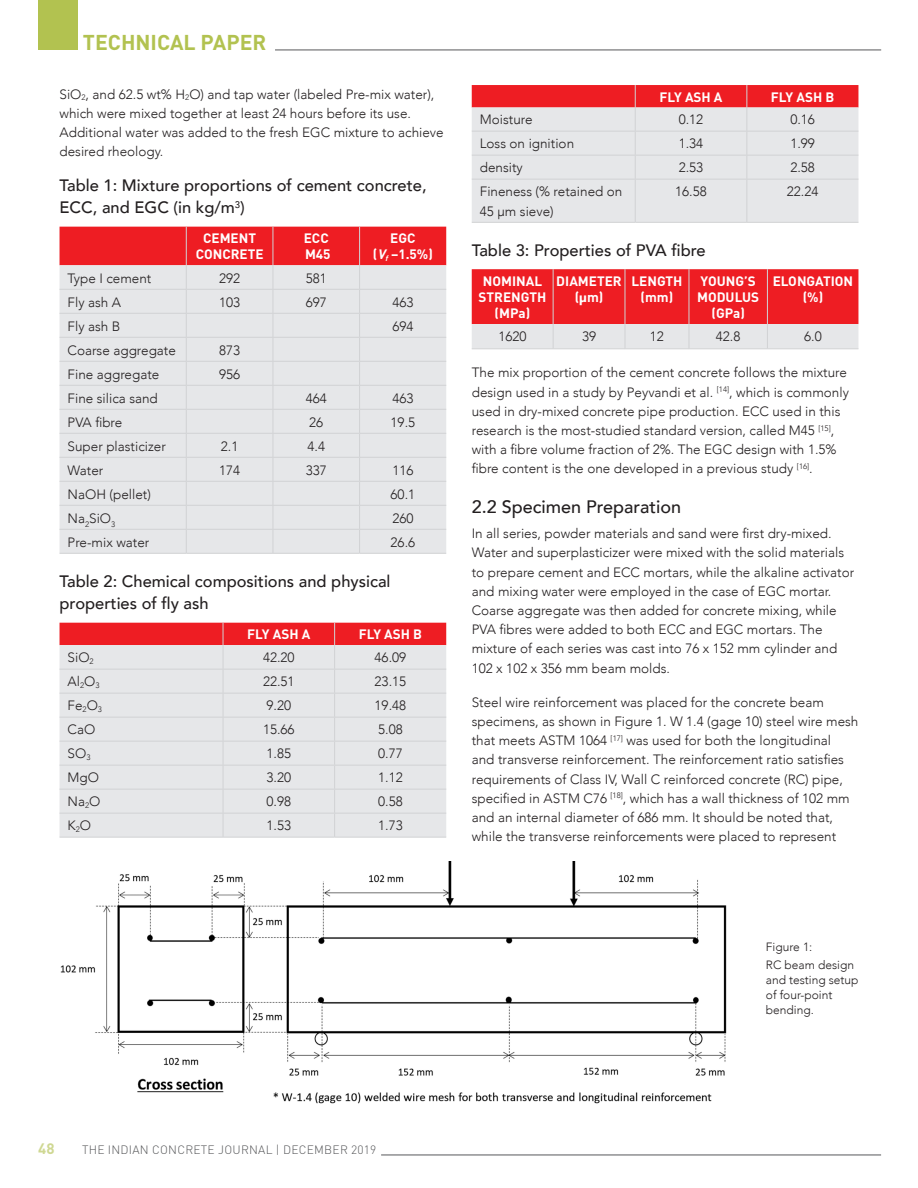
<style>
.page{position:relative;width:918px;height:1188px;background:#fff}
.page>*{position:absolute;margin:0;border:0;box-sizing:border-box;transform-origin:0 0}
.t1{font:700 21.15px "DIN";color:#b2c250}
.Heading{font:500 18px "Avenir";color:#231f20}
.Table_heading{font:500 16.5px/22.5px "Avenir";color:#231f20}
.t2{font:700 15px "DIN";color:#cfd893}
.t3{font:300 13.5px/19.2px "Avenir";color:#231f20}
.Table_Box_headig{font:700 13.5px/16.2px "DIN";color:#fff;text-align:center}
.Figure_text{font:300 12px/15px "Avenir";color:#231f20}
.t4{font:300 12px "DIN Pro";letter-spacing:.02em;color:#57585a}
.s1{font-style:italic}
.s2{font-family:"Avenir";font-weight:900}
</style>
<div class="page">
<div style="left:38px;top:0;width:39px;height:50px;background:#b2c250"></div>
<hr style="left:275px;top:50px;width:606px;height:1px;background:#57585a">
<hr style="left:381px;top:1155px;width:500px;height:1px;background:#57585a">
<hr style="left:60px;top:553px;width:126px;height:1px;background:#d1d2d4">
<hr style="left:186px;top:553px;width:87px;height:1px;background:#d1d2d4">
<hr style="left:273px;top:553px;width:87px;height:1px;background:#d1d2d4">
<hr style="left:360px;top:553px;width:86px;height:1px;background:#d1d2d4">
<svg style="left:60px;top:227px;width:386px;height:326px;background:#e6ced1"></svg>
<hr style="left:60px;top:837px;width:163px;height:1px;background:#d1d2d4">
<hr style="left:223px;top:837px;width:112px;height:1px;background:#d1d2d4">
<hr style="left:335px;top:837px;width:111px;height:1px;background:#d1d2d4">
<svg style="left:60px;top:623px;width:386px;height:214px;background:#e5d1d3"></svg>
<div style="left:472px;top:180px;width:386px;height:42px;background:#e6e7e9"></div>
<hr style="left:472px;top:179px;width:163px;height:1px;background:#d1d2d4">
<hr style="left:635px;top:179px;width:112px;height:1px;background:#d1d2d4">
<hr style="left:747px;top:179px;width:111px;height:1px;background:#d1d2d4">
<hr style="left:472px;top:222px;width:163px;height:1px;background:#d1d2d4">
<hr style="left:635px;top:222px;width:112px;height:1px;background:#d1d2d4">
<hr style="left:747px;top:222px;width:111px;height:1px;background:#d1d2d4">
<svg style="left:472px;top:85px;width:386px;height:94px;background:#e7b6b9"></svg>
<hr style="left:635px;top:180px;width:1px;height:42px;background:#d1d2d4">
<hr style="left:746px;top:180px;width:1px;height:42px;background:#d1d2d4">
<svg style="left:472px;top:269px;width:386px;height:80px;background:#eb5d62"></svg>
<img style="left:60px;top:861px;width:667px;height:243px">
<h1 class="t1" style="left:83px;top:28px;width:185px">TECHNICAL PAPER</h1>
<p class="t3" style="left:60px;top:84px;width:386px">SiO<sub>2</sub>, and 62.5 wt% H<sub>2</sub>O) and tap water (labeled Pre-mix water), which were mixed together at least 24 hours before its use.<br>Additional water was added to the fresh EGC mixture to achieve desired rheology.</p>
<p class="Table_heading" style="left:60px;top:173px;width:369px">Table 1: Mixture proportions of cement concrete,<br>ECC, and EGC (in kg/m<sup>3</sup>)</p>
<p class="Table_Box_headig" style="left:196px;top:230px;width:69px">CEMENT<br>CONCRETE</p>
<p class="Table_Box_headig" style="left:304px;top:230px;width:26px">ECC</p>
<p class="Table_Box_headig" style="left:390px;top:230px;width:27px">EGC</p>
<p class="Table_Box_headig" style="left:373px;top:246px;width:62px">(<span class="s1">V</span><sub>f</sub> –1.5%)</p>
<p class="Table_Box_headig" style="left:305px;top:246px;width:27px">M45</p>
<p class="t3" style="left:68px;top:268px;width:85px">Type I cement</p>
<p class="t3" style="left:219px;top:268px;width:23px">292</p>
<p class="t3" style="left:306px;top:268px;width:23px">581</p>
<p class="t3" style="left:68px;top:292px;width:55px">Fly ash A</p>
<p class="t3" style="left:219px;top:292px;width:23px">103</p>
<p class="t3" style="left:306px;top:292px;width:23px">697</p>
<p class="t3" style="left:392px;top:292px;width:23px">463</p>
<p class="t3" style="left:68px;top:316px;width:54px">Fly ash B</p>
<p class="t3" style="left:392px;top:316px;width:23px">694</p>
<p class="t3" style="left:68px;top:340px;width:110px">Coarse aggregate</p>
<p class="t3" style="left:219px;top:340px;width:23px">873</p>
<p class="t3" style="left:68px;top:364px;width:93px">Fine aggregate</p>
<p class="t3" style="left:219px;top:364px;width:23px">956</p>
<p class="t3" style="left:68px;top:388px;width:92px">Fine silica sand</p>
<p class="t3" style="left:306px;top:388px;width:23px">464</p>
<p class="t3" style="left:392px;top:388px;width:23px">463</p>
<p class="t3" style="left:68px;top:412px;width:56px">PVA fibre</p>
<p class="t3" style="left:309px;top:412px;width:16px">26</p>
<p class="t3" style="left:391px;top:412px;width:26px">19.5</p>
<p class="t3" style="left:68px;top:436px;width:100px">Super plasticizer</p>
<p class="t3" style="left:221px;top:436px;width:19px">2.1</p>
<p class="t3" style="left:307px;top:436px;width:19px">4.4</p>
<p class="t3" style="left:68px;top:460px;width:37px">Water</p>
<p class="t3" style="left:219px;top:460px;width:23px">174</p>
<p class="t3" style="left:306px;top:460px;width:23px">337</p>
<p class="t3" style="left:392px;top:460px;width:23px">116</p>
<p class="t3" style="left:68px;top:484px;width:85px">NaOH (pellet)</p>
<p class="t3" style="left:391px;top:484px;width:26px">60.1</p>
<p class="t3" style="left:68px;top:508px;width:49px">Na<sub>2</sub>SiO<sub>3</sub></p>
<p class="t3" style="left:392px;top:508px;width:23px">260</p>
<p class="t3" style="left:68px;top:532px;width:83px">Pre-mix water</p>
<p class="t3" style="left:391px;top:532px;width:26px">26.6</p>
<p class="Table_heading" style="left:60px;top:569px;width:333px">Table 2: Chemical compositions and physical properties of fly ash</p>
<p class="Table_Box_headig" style="left:247px;top:626px;width:65px">FLY ASH A</p>
<p class="Table_Box_headig" style="left:359px;top:626px;width:65px">FLY ASH B</p>
<p class="t3" style="left:68px;top:648px;width:28px">SiO<sub>2</sub></p>
<p class="t3" style="left:263px;top:648px;width:33px">42.20</p>
<p class="t3" style="left:375px;top:648px;width:33px">46.09</p>
<p class="t3" style="left:68px;top:672px;width:33px">Al<sub>2</sub>O<sub>3</sub></p>
<p class="t3" style="left:263px;top:672px;width:33px">22.51</p>
<p class="t3" style="left:375px;top:672px;width:33px">23.15</p>
<p class="t3" style="left:68px;top:696px;width:36px">Fe<sub>2</sub>O<sub>3</sub></p>
<p class="t3" style="left:267px;top:696px;width:26px">9.20</p>
<p class="t3" style="left:375px;top:696px;width:33px">19.48</p>
<p class="t3" style="left:68px;top:720px;width:29px">CaO</p>
<p class="t3" style="left:263px;top:720px;width:33px">15.66</p>
<p class="t3" style="left:378px;top:720px;width:26px">5.08</p>
<p class="t3" style="left:68px;top:744px;width:24px">SO<sub>3</sub></p>
<p class="t3" style="left:267px;top:744px;width:26px">1.85</p>
<p class="t3" style="left:378px;top:744px;width:26px">0.77</p>
<p class="t3" style="left:68px;top:768px;width:33px">MgO</p>
<p class="t3" style="left:267px;top:768px;width:26px">3.20</p>
<p class="t3" style="left:378px;top:768px;width:26px">1.12</p>
<p class="t3" style="left:68px;top:792px;width:34px">Na<sub>2</sub>O</p>
<p class="t3" style="left:267px;top:792px;width:26px">0.98</p>
<p class="t3" style="left:378px;top:792px;width:26px">0.58</p>
<p class="t3" style="left:68px;top:816px;width:25px">K<sub>2</sub>O</p>
<p class="t3" style="left:267px;top:816px;width:26px">1.53</p>
<p class="t3" style="left:378px;top:816px;width:26px">1.73</p>
<p class="Table_Box_headig" style="left:660px;top:88px;width:65px">FLY ASH A</p>
<p class="Table_Box_headig" style="left:771px;top:88px;width:65px">FLY ASH B</p>
<p class="t3" style="left:480px;top:110px;width:54px">Moisture</p>
<p class="t3" style="left:679px;top:110px;width:26px">0.12</p>
<p class="t3" style="left:790px;top:110px;width:26px">0.16</p>
<p class="t3" style="left:480px;top:134px;width:96px">Loss on ignition</p>
<p class="t3" style="left:679px;top:134px;width:26px">1.34</p>
<p class="t3" style="left:790px;top:134px;width:26px">1.99</p>
<p class="t3" style="left:480px;top:158px;width:44px">density</p>
<p class="t3" style="left:679px;top:158px;width:26px">2.53</p>
<p class="t3" style="left:790px;top:158px;width:26px">2.58</p>
<p class="t3" style="left:480px;top:182px;width:144px">Fineness (% retained on<br>45 μm sieve)</p>
<p class="t3" style="left:675px;top:182px;width:33px">16.58</p>
<p class="t3" style="left:787px;top:182px;width:33px">22.24</p>
<p class="Table_heading" style="left:472px;top:238px;width:236px">Table 3: Properties of PVA fibre</p>
<p class="Table_Box_headig" style="left:479px;top:272px;width:69px">NOMINAL<br>STRENGTH</p>
<p class="Table_Box_headig" style="left:495px;top:305px;width:37px">(MPa)</p>
<p class="Table_Box_headig" style="left:631px;top:272px;width:52px">LENGTH</p>
<p class="Table_Box_headig" style="left:641px;top:288px;width:34px">(mm)</p>
<p class="Table_Box_headig" style="left:697px;top:272px;width:64px;text-align:left">YOUNG’S<br>MODULUS</p>
<p class="Table_Box_headig" style="left:712px;top:305px;width:35px">(GPa)</p>
<p class="Table_Box_headig" style="left:773px;top:272px;width:82px">ELONGATION</p>
<p class="Table_Box_headig" style="left:803px;top:288px;width:22px">(%)</p>
<p class="Table_Box_headig" style="left:556px;top:272px;width:67px">DIAMETER</p>
<p class="Table_Box_headig" style="left:575px;top:288px;width:30px">(<span class="s2">µ</span>m)</p>
<p class="t3" style="left:498px;top:327px;width:30px">1620</p>
<p class="t3" style="left:582px;top:327px;width:16px">39</p>
<p class="t3" style="left:650px;top:327px;width:16px">12</p>
<p class="t3" style="left:716px;top:327px;width:26px">42.8</p>
<p class="t3" style="left:804px;top:327px;width:19px">6.0</p>
<p class="t3" style="left:472px;top:363px;width:379px">The mix proportion of the cement concrete follows the mixture design used in a study by Peyvandi et al. <sup>[14]</sup>, which is commonly used in dry-mixed concrete pipe production. ECC used in this research is the most-studied standard version, called M45 <sup>[15]</sup>, with a fibre volume fraction of 2%. The EGC design with 1.5% fibre content is the one developed in a previous study <sup>[16]</sup>.</p>
<p class="Heading" style="left:472px;top:491px;width:211px">2.2 Specimen Preparation</p>
<p class="t3" style="left:472px;top:524px;width:384px">In all series, powder materials and sand were first dry-mixed.<br>Water and superplasticizer were mixed with the solid materials to prepare cement and ECC mortars, while the alkaline activator and mixing water were employed in the case of EGC mortar.<br>Coarse aggregate was then added for concrete mixing, while PVA fibres were added to both ECC and EGC mortars. The mixture of each series was cast into 76 x 152 mm cylinder and 102 x 102 x 356 mm beam molds.</p>
<p class="t3" style="left:472px;top:693px;width:388px">Steel wire reinforcement was placed for the concrete beam specimens, as shown in Figure 1. W 1.4 (gage 10) steel wire mesh that meets ASTM 1064 <sup>[17]</sup> was used for both the longitudinal<br>and transverse reinforcement. The reinforcement ratio satisfies requirements of Class IV, Wall C reinforced concrete (RC) pipe, specified in ASTM C76 <sup>[18]</sup>, which has a wall thickness of 102 mm and an internal diameter of 686 mm. It should be noted that, while the transverse reinforcements were placed to represent</p>
<p class="Figure_text" style="left:766px;top:939px;width:48px">Figure 1:</p>
<p class="Figure_text" style="left:766px;top:957px;width:94px">RC beam design and testing setup of four-point bending.</p>
<p class="t2" style="left:38px;top:1139px;width:18px">48</p>
<p class="t4" style="left:82px;top:1142px;width:296px">THE INDIAN CONCRETE JOURNAL | DECEMBER 2019</p>
</div>
